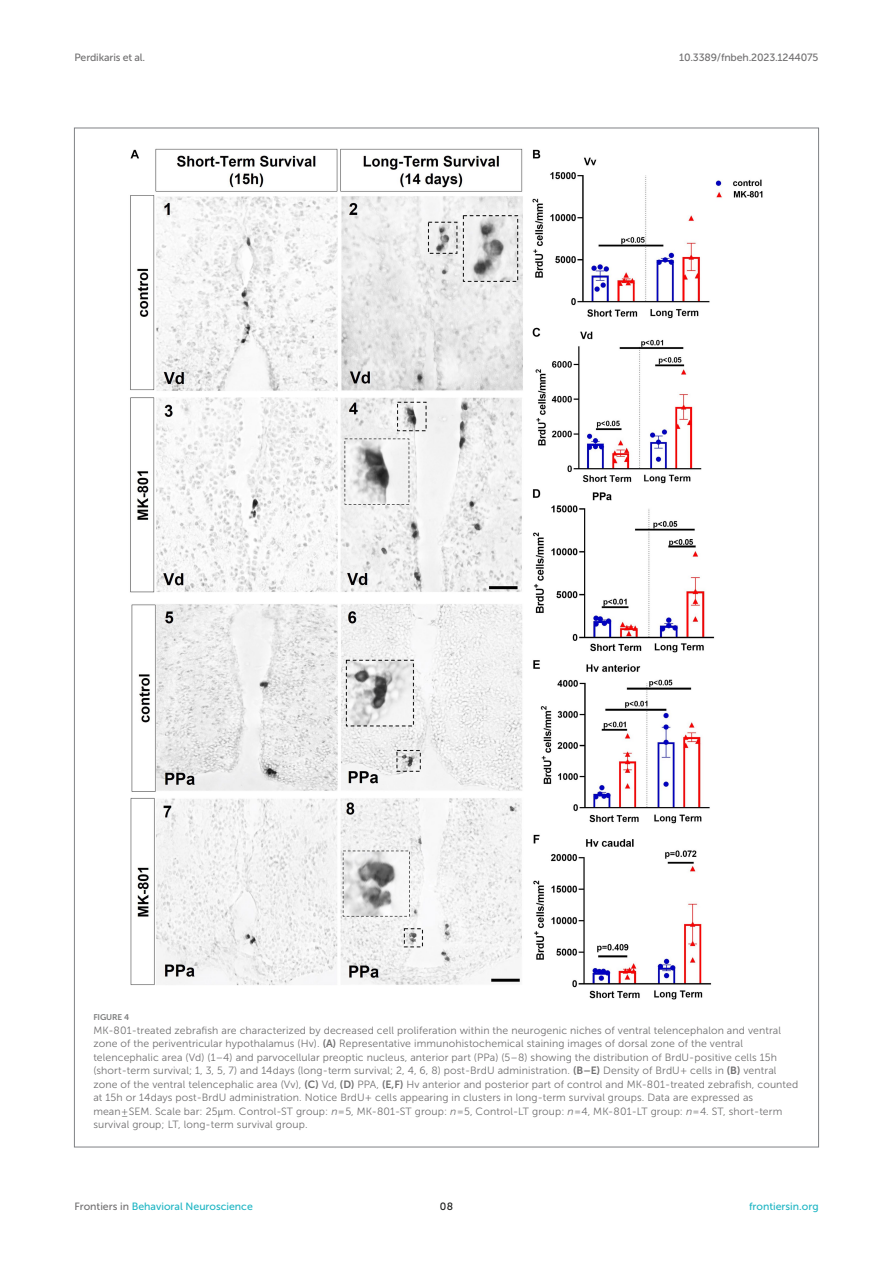
<style>
.page{position:relative;width:893px;height:1263px;background:#fff}
.page>*{position:absolute;margin:0;border:0;box-sizing:border-box;transform-origin:0 0}
.FIG_LEG{font:10.5px/13.5px "Museo Sans 300";letter-spacing:.01em;color:#706f70}
.t1{font:10.5px "Museo Sans 500";color:#1db5c3}
.t2{font:10.5px "Museo Sans 500";letter-spacing:-.015em;color:#706f70}
.t3{font:10.5px "Museo Sans 500";color:#1b1c1b}
.FIG_HD{font:8.25px "Museo Sans 700";letter-spacing:-.01em;color:#7e7f7f}
.s1{font-family:"Museo Sans 700"}
.s2{font-family:"STIX General"}
.s3{font-style:italic}
.s4{color:#706f70}
</style>
<div class="page">
<img style="left:130px;top:148px;width:633px;height:852px">
<p class="t2" style="left:74px;top:51px;width:72px">Perdikaris et al.</p>
<p class="t2" style="left:679px;top:51px;width:141px">10.3389/fnbeh.2023.1244075</p>
<p class="FIG_HD" style="left:93px;top:1012px;width:37px">FIGURE 4</p>
<p class="FIG_LEG" style="left:93px;top:1023px;width:706px">MK-801-treated zebrafish are characterized by decreased cell proliferation within the neurogenic niches of ventral telencephalon and ventral zone of the periventricular hypothalamus (Hv). <span class="s1">(A)</span> Representative immunohistochemical staining images of dorsal zone of the ventral telencephalic area (Vd) (1–4) and parvocellular preoptic nucleus, anterior part (PPa) (5–8) showing the distribution of BrdU-positive cells 15 h (short-term survival; 1, 3, 5, 7) and 14 days (long-term survival; 2, 4, 6, 8) post-BrdU administration. <span class="s1">(B–E)</span> Density of BrdU+ cells in <span class="s1">(B)</span> ventral zone of the ventral telencephalic area (Vv), <span class="s1">(C)</span> Vd, <span class="s1">(D)</span> PPA, <span class="s1">(E,F)</span> Hv anterior and posterior part of control and MK-801-treated zebrafish, counted at 15 h or 14 days post-BrdU administration. Notice BrdU+ cells appearing in clusters in long-term survival groups. Data are expressed as<br>mean ± SEM. Scale bar: 25 <span class="s2">μ</span>m. Control-ST group: <span class="s3">n</span> = 5, MK-801-ST group: <span class="s3">n</span> = 5, Control-LT group: <span class="s3">n</span> = 4, MK-801-LT group: <span class="s3">n</span> = 4. ST, short-term survival group; LT, long-term survival group.</p>
<p class="t1" style="left:74px;top:1200px;width:180px"><span class="s4">Frontiers in</span> Behavioral Neuroscience</p>
<p class="t3" style="left:440px;top:1200px;width:15px">08</p>
<p class="t1" style="left:749px;top:1200px;width:71px">frontiersin.org</p>
</div>
